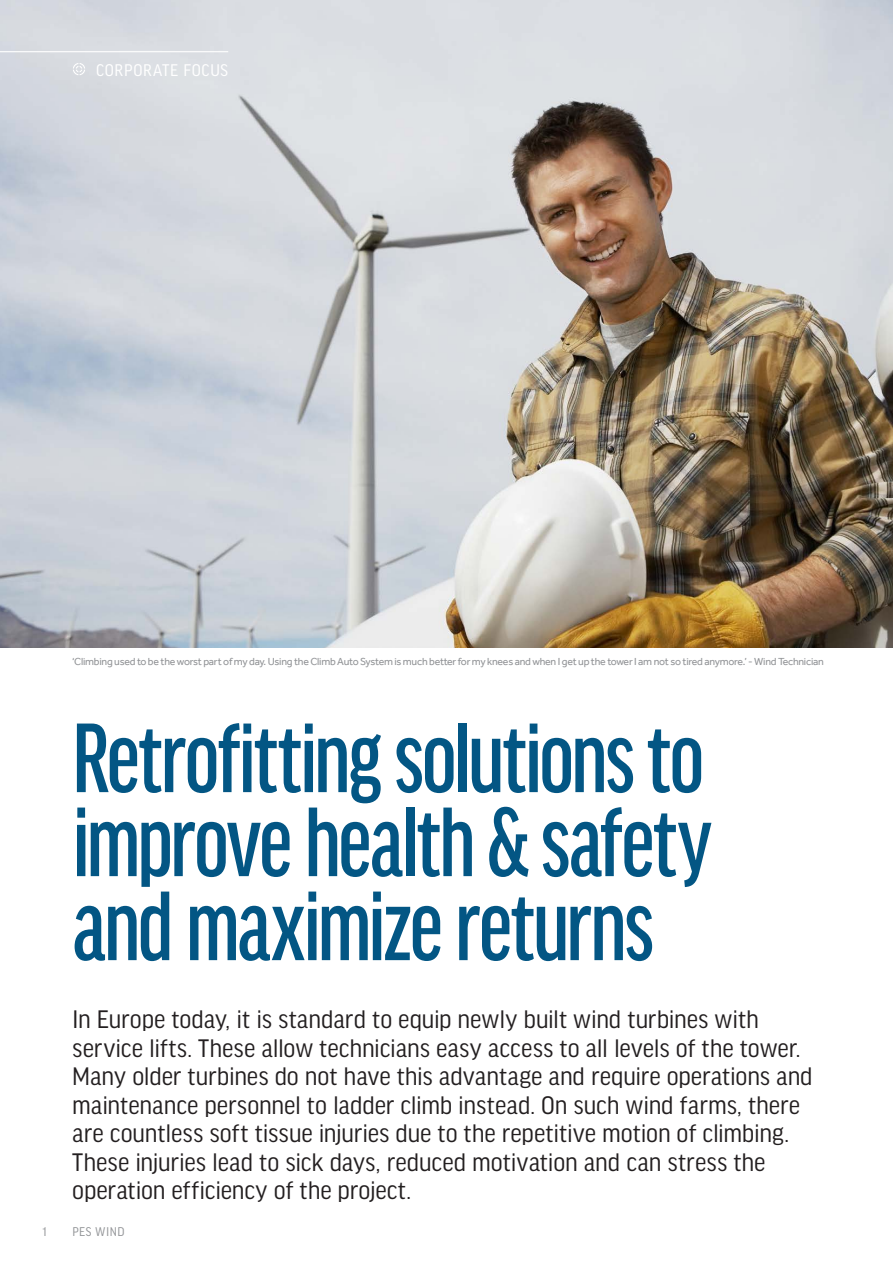
<style>
.page{position:relative;width:893px;height:1263px;background:#fff}
.page>*{position:absolute;margin:0;border:0;box-sizing:border-box;transform-origin:0 0}
.Heading_40pt_2015{font:500 extra-condensed 105px/84px "Good Headline Pro";letter-spacing:-.025em;color:#035684;text-align:justify}
.Body_Copy_2015{font:27px/28.5px "Good Headline Pro Narr";letter-spacing:-.005em;color:#231f20}
.Page_head_2015{font:18px "Good Headline Pro Narr";letter-spacing:.04em;color:#fff}
.t1{font:13.5px "Good Headline Pro Narr";letter-spacing:.035em;color:#939598}
.CAPTIONS{font:10.5px "Effra";letter-spacing:-.02em;color:#939598}
</style>
<div class="page">
<img style="left:0;top:0;width:893px;height:648px">
<hr style="left:0;top:51px;width:228px;height:1px;background:#fff">
<svg style="left:73px;top:63px;width:12px;height:12px"></svg>
<p class="Page_head_2015" style="left:96px;top:61px;width:134px">CORPORATE FOCUS</p>
<p class="CAPTIONS" style="left:72px;top:655px;width:753px">‘Climbing used to be the worst part of my day. Using the Climb Auto System is much better for my knees and when I get up the tower I am not so tired anymore.’ - Wind Technician</p>
<p class="Heading_40pt_2015" style="left:72px;top:717px;width:642px">Retrofitting solutions to improve health &amp; safety and maximize returns</p>
<p class="Body_Copy_2015" style="left:72px;top:1005px;width:742px">In Europe today, it is standard to equip newly built wind turbines with service lifts. These allow technicians easy access to all levels of the tower.<br>Many older turbines do not have this advantage and require operations and maintenance personnel to ladder climb instead. On such wind farms, there are countless soft tissue injuries due to the repetitive motion of climbing.<br>These injuries lead to sick days, reduced motivation and can stress the operation efficiency of the project.</p>
<p class="t1" style="left:43px;top:1225px;width:6px">1</p>
<p class="t1" style="left:72px;top:1225px;width:54px">PES WIND</p>
</div>
